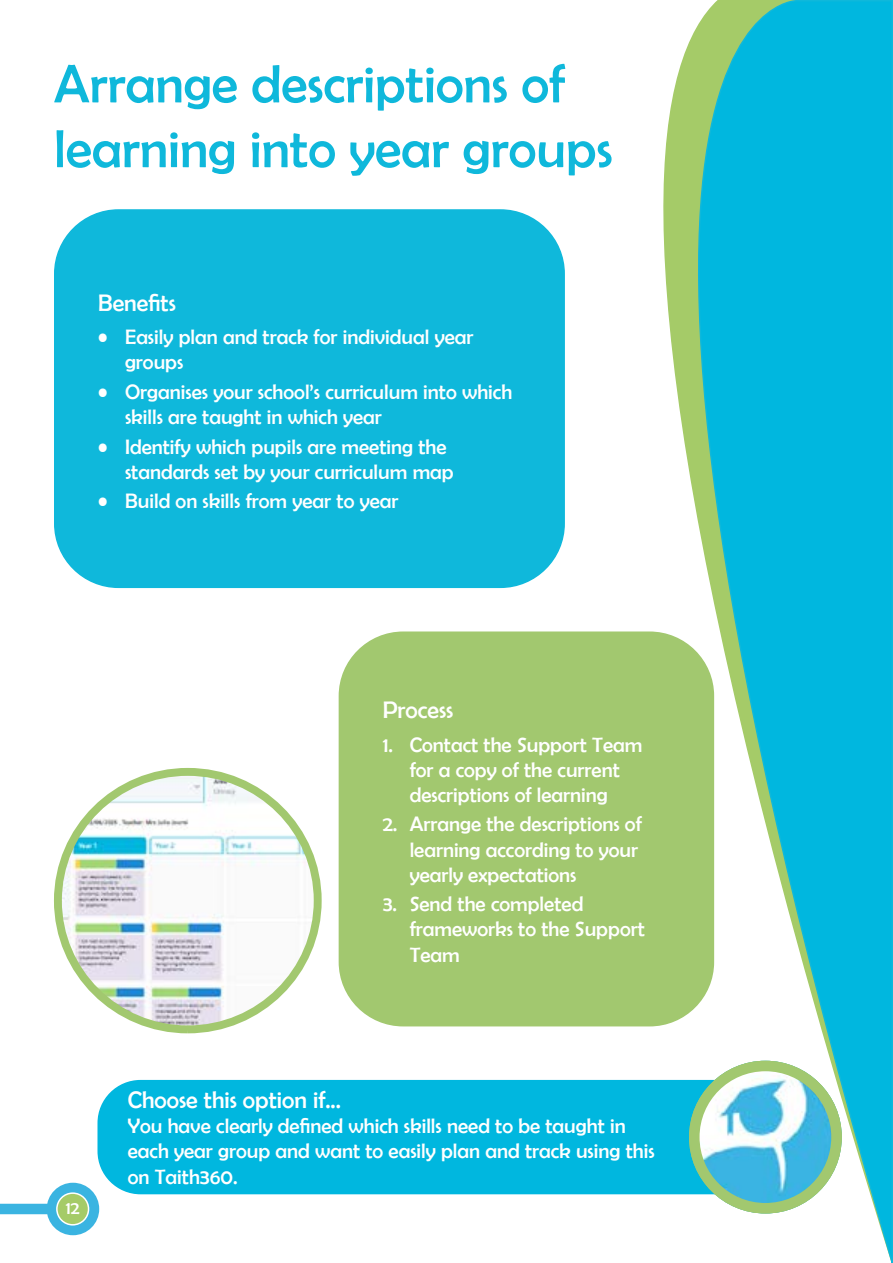
<style>
.page{position:relative;width:893px;height:1263px;background:#fff}
.page>*{position:absolute;margin:0;border:0;box-sizing:border-box;transform-origin:0 0}
.t1{font:54px/64.8px "Berlin Sans FB";color:#0fb8db}
.t2{font:24px "Berlin Sans FB";color:#fff}
.t3{font:21px/25.2px "Berlin Sans FB";color:#fff}
.t4{font:18px "Berlin Sans FB";color:#fff}
</style>
<div class="page">
<svg style="left:522px;top:0;width:371px;height:1263px"></svg>
<div style="left:0;top:1204px;width:52px;height:10px;background:#3ab4e1"></div>
<div style="left:47px;top:1183px;width:52px;height:52px;border:10px solid #3ab4e1;border-radius:50%"></div>
<div style="left:57px;top:1193px;width:32px;height:32px;background:#a5cb68;border-radius:50%"></div>
<div style="left:56px;top:1192px;width:33px;height:33px;border:2px solid #fff;border-radius:50%"></div>
<div style="left:98px;top:1081px;width:659px;height:112px;background:#00b7df;border-radius:42px"></div>
<div style="left:97px;top:1080px;width:661px;height:114px;border:2px solid #00b7df;border-radius:42px"></div>
<img style="left:694px;top:1066px;width:142px;height:142px;border-radius:71px">
<div style="left:689px;top:1061px;width:153px;height:152px;border:10px solid #a2c86f;border-radius:50%"></div>
<div style="left:339px;top:632px;width:374px;height:394px;background:#a2c86f;border-radius:64px"></div>
<div style="left:339px;top:631px;width:375px;height:395px;border:2px solid #a2c86f;border-radius:64px"></div>
<div style="left:55px;top:210px;width:509px;height:377px;background:#0fb8db;border-radius:64px"></div>
<div style="left:54px;top:209px;width:511px;height:379px;border:2px solid #0fb8db;border-radius:64px"></div>
<img style="left:58px;top:772px;width:258px;height:257px">
<div style="left:54px;top:768px;width:268px;height:265px;border:8px solid #a2c86f;border-radius:50%"></div>
<h1 class="t1" style="left:54px;top:51px;width:560px">Arrange descriptions of learning into year groups</h1>
<p class="t2" style="left:98px;top:289px;width:79px">Benefits</p>
<p class="t3" style="left:125px;top:324px;width:350px;text-indent:-27px">• Easily plan and track for individual year groups</p>
<p class="t3" style="left:125px;top:379px;width:389px;text-indent:-27px">• Organises your school’s curriculum into which skills are taught in which year</p>
<p class="t3" style="left:125px;top:434px;width:330px;text-indent:-27px">• Identify which pupils are meeting the standards set by your curriculum map</p>
<p class="t3" style="left:98px;top:488px;width:302px">• Build on skills from year to year</p>
<p class="t2" style="left:383px;top:696px;width:72px">Process</p>
<p class="t3" style="left:383px;top:732px;width:261px;text-align:center">1. Contact the Support Team for a copy of the current descriptions of learning</p>
<p class="t3" style="left:410px;top:811px;width:234px;text-indent:-27px">2. Arrange the descriptions of learning according to your yearly expectations</p>
<p class="t3" style="left:410px;top:891px;width:237px;text-indent:-27px">3. Send the completed frameworks to the Support<br>Team</p>
<p class="t4" style="left:66px;top:1198px;width:15px">12</p>
<p class="t2" style="left:128px;top:1086px;width:215px">Choose this option if...</p>
<p class="t3" style="left:128px;top:1113px;width:528px">You have clearly defined which skills need to be taught in each year group and want to easily plan and track using this on Taith360.</p>
</div>
